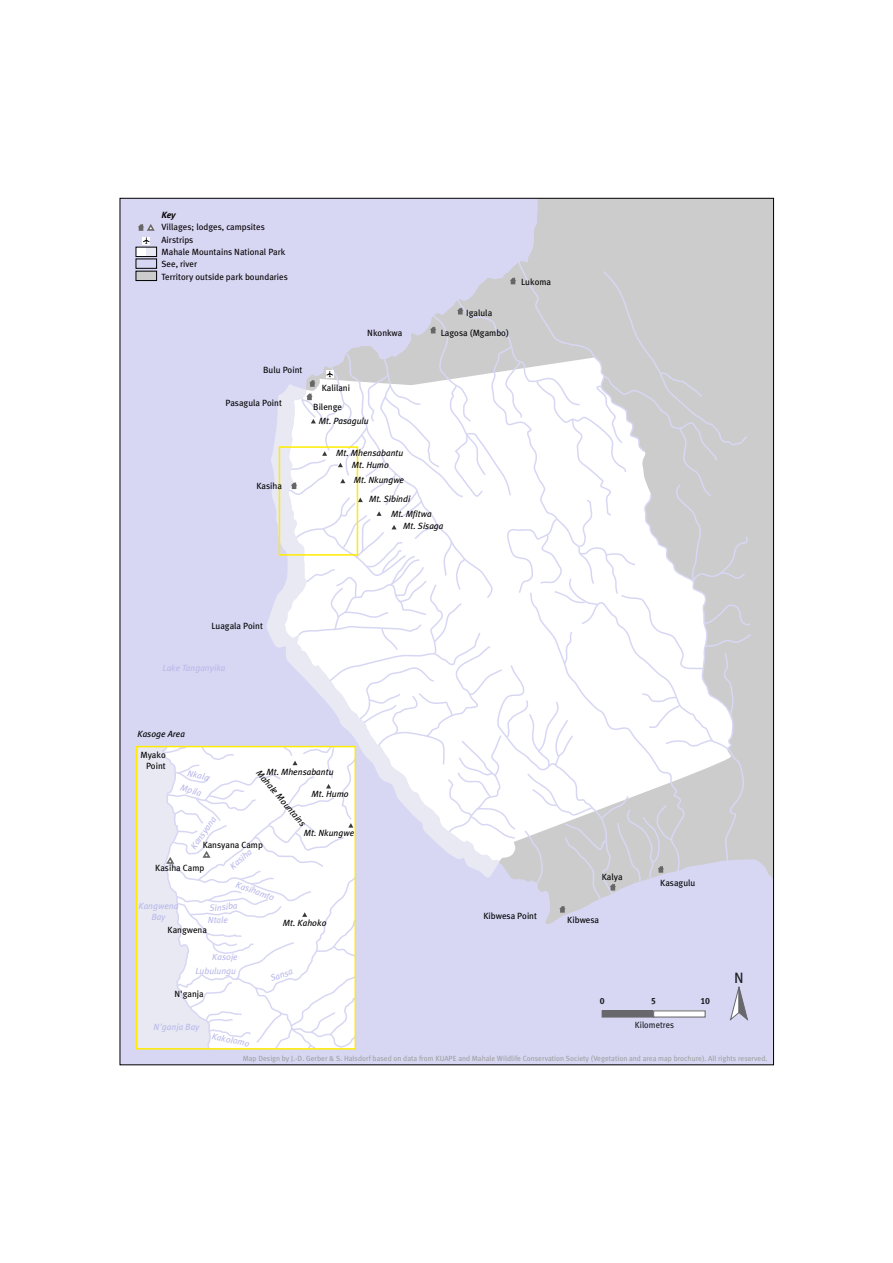
<style>
.page{position:relative;width:893px;height:1263px;background:#fff}
.page>*{position:absolute;margin:0;border:0;box-sizing:border-box;transform-origin:0 0}
.t1{font:15px "Meta Plus";color:#1b1b1f}
.t2{font:9px/19.5px "Meta Plus";color:#000}
.t3{font:italic 9px "Meta Plus";color:#000}
.t4{font:italic 9px/10.8px "Meta Plus";color:#b9b9ea;text-align:center}
.t5{font:9px/12.3px "Meta Plus";color:#050000}
.t6{font:9px "Meta Plus";color:#1b1b1f;scale:.96 1}
.t7{font:700 9px "Meta Plus Lining";color:#1b1b1f}
.t8{font:italic 700 9px "Meta Plus";color:#050000}
.t9{font:7.5px "Meta Plus";color:#a0a0a0}
</style>
<div class="page">
<div style="left:120px;top:198px;width:653px;height:867px;background:#d7d7f4"></div>
<div style="left:528px;top:200px;width:243px;height:676px;background:#ccc"></div>
<svg style="left:138px;top:224px;width:17px;height:7px"></svg>
<div style="left:136px;top:247px;width:21px;height:10px;background:#fff"></div>
<div style="left:146px;top:247px;width:11px;height:9px;background:#e9e9f4"></div>
<div style="left:136px;top:247px;width:21px;height:10px;border:1px solid #000"></div>
<div style="left:142px;top:237px;width:8px;height:7px;background:#fff"></div>
<svg style="left:143px;top:237px;width:6px;height:7px"></svg>
<svg style="left:135px;top:259px;width:618px;height:807px"></svg>
<p class="t8" style="left:162px;top:210px;width:16px">Key</p>
<p class="t5" style="left:162px;top:222px;width:128px">Villages; lodges, campsites<br>Airstrips<br>Mahale Mountains National Park<br>See, river<br>Territory outside park boundaries</p>
<p class="t2" style="left:263px;top:361px;width:41px">Bulu Point</p>
<p class="t2" style="left:226px;top:394px;width:58px">Pasagula Point</p>
<p class="t2" style="left:256px;top:477px;width:27px">Kasiha</p>
<p class="t2" style="left:466px;top:303px;width:27px">Igalula</p>
<p class="t2" style="left:313px;top:379px;width:38px;text-indent:8px">Kalilani<br>Bilenge</p>
<p class="t2" style="left:367px;top:324px;width:37px">Nkonkwa</p>
<p class="t2" style="left:441px;top:324px;width:70px">Lagosa (Mgambo)</p>
<p class="t3" style="left:319px;top:417px;width:51px">Mt. Pasagulu</p>
<p class="t3" style="left:336px;top:449px;width:69px">Mt. Mhensabantu</p>
<p class="t3" style="left:352px;top:461px;width:39px">Mt. Humo</p>
<p class="t3" style="left:354px;top:476px;width:52px">Mt. Nkungwe</p>
<p class="t3" style="left:369px;top:495px;width:43px">Mt. Sibindi</p>
<p class="t3" style="left:391px;top:510px;width:42px">Mt. Mfitwa</p>
<p class="t3" style="left:403px;top:523px;width:42px">Mt. Sisaga</p>
<p class="t2" style="left:521px;top:272px;width:31px">Lukoma</p>
<p class="t2" style="left:211px;top:617px;width:53px">Luagala Point</p>
<p class="t4" style="left:162px;top:663px;width:64px">Lake Tanganyika</p>
<p class="t3" style="left:138px;top:730px;width:49px">Kasoge Area</p>
<p class="t2" style="left:141px;top:750px;width:27px;line-height:10.8px;text-align:right">Myako<br>Point</p>
<p class="t3" style="left:266px;top:768px;width:69px">Mt. Mhensabantu</p>
<p class="t3" style="left:261px;top:769px;width:72px;rotate:50deg">Mahale Mountains</p>
<p class="t4" style="left:189px;top:768px;width:23px;rotate:14deg">Nkala</p>
<p class="t4" style="left:182px;top:783px;width:23px;rotate:16deg">Mpila</p>
<p class="t3" style="left:311px;top:791px;width:39px">Mt. Humo</p>
<p class="t4" style="left:189px;top:845px;width:38px;rotate:-54deg">Kansyana</p>
<p class="t3" style="left:304px;top:829px;width:52px">Mt. Nkungwe</p>
<p class="t2" style="left:203px;top:836px;width:62px">Kansyana Camp</p>
<p class="t2" style="left:155px;top:859px;width:51px">Kasiha Camp</p>
<p class="t4" style="left:228px;top:863px;width:27px;rotate:-40deg">Kasiha</p>
<p class="t4" style="left:238px;top:879px;width:42px;rotate:20deg">Kasihamto</p>
<p class="t4" style="left:209px;top:903px;width:30px;rotate:-6deg">Sinsiba</p>
<p class="t4" style="left:139px;top:901px;width:41px">Kangwena<br>Bay</p>
<p class="t2" style="left:168px;top:920px;width:41px">Kangwena</p>
<p class="t4" style="left:208px;top:915px;width:22px">Ntale</p>
<p class="t4" style="left:212px;top:952px;width:27px">Kasoje</p>
<p class="t3" style="left:283px;top:920px;width:45px">Mt. Kahoko</p>
<p class="t4" style="left:195px;top:966px;width:42px">Lubulungu</p>
<p class="t2" style="left:174px;top:985px;width:31px">N'ganja</p>
<p class="t4" style="left:154px;top:1022px;width:47px">N'ganja Bay</p>
<p class="t4" style="left:213px;top:1031px;width:40px;rotate:12deg">Kakolomo</p>
<p class="t4" style="left:269px;top:974px;width:25px;rotate:-19deg">Sansa</p>
<p class="t2" style="left:483px;top:907px;width:55px">Kibwesa Point</p>
<p class="t2" style="left:602px;top:868px;width:22px">Kalya</p>
<p class="t2" style="left:567px;top:911px;width:33px">Kibwesa</p>
<p class="t2" style="left:660px;top:874px;width:37px">Kasagulu</p>
<p class="t7" style="left:600px;top:996px;width:6px">0</p>
<p class="t7" style="left:651px;top:996px;width:6px">5</p>
<p class="t6" style="left:635px;top:1021px;width:42px">Kilometres</p>
<p class="t7" style="left:700px;top:996px;width:11px">10</p>
<h1 class="t1" style="left:734px;top:972px;width:11px">N</h1>
<p class="t9" style="left:243px;top:1055px;width:526px">Map Design by J.-D. Gerber &amp; S. Halsdorf based on data from KUAPE and Mahale Wildlife Conservation Society (Vegetation and area map brochure). All rights reserved.</p>
</div>
